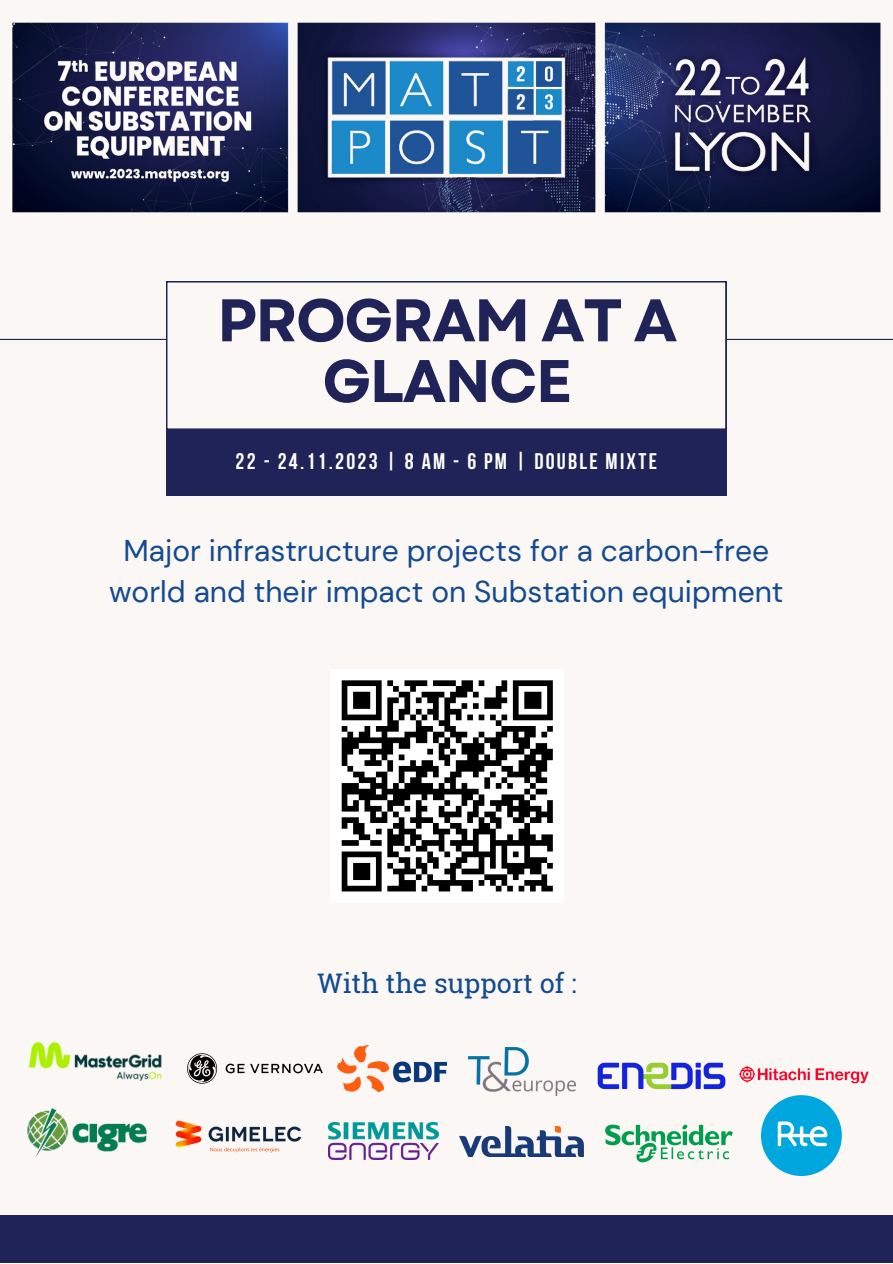
<style>
.page{position:relative;width:893px;height:1264px;background:#fff}
.page>*{position:absolute;margin:0;border:0;box-sizing:border-box;transform-origin:0 0}
.t1{font:700 60px/60.8px "Garet";letter-spacing:-.03em;color:#202357;text-align:center}
.t2{font:30px/41.5px "DM Sans";color:#144a8e;text-align:center}
.t3{font:27px "Roboto Slab";color:#144a8e}
.t4{font:700 22.5px "Bebas Neue";letter-spacing:.1em;color:#fff}
</style>
<div class="page">
<div style="left:0;top:0;width:892px;height:1262px;background:#faf7f5"></div>
<div style="left:0;top:1215px;width:892px;height:47px;background:#202357"></div>
<hr style="left:0;top:339px;width:892px;height:1px;background:#202357">
<svg style="left:166px;top:281px;width:560px;height:148px"></svg>
<div style="left:166px;top:429px;width:560px;height:67px;background:#202357"></div>
<img style="left:12px;top:22px;width:869px;height:191px">
<img style="left:28px;top:1042px;width:134px;height:39px">
<img style="left:187px;top:1053px;width:136px;height:31px">
<img style="left:27px;top:1108px;width:120px;height:50px">
<img style="left:175px;top:1120px;width:127px;height:33px">
<img style="left:328px;top:1122px;width:111px;height:37px">
<img style="left:337px;top:1045px;width:109px;height:46px">
<img style="left:468px;top:1047px;width:107px;height:48px">
<img style="left:459px;top:1126px;width:124px;height:30px">
<img style="left:597px;top:1062px;width:119px;height:27px">
<img style="left:716px;top:1062px;width:153px;height:28px">
<img style="left:605px;top:1124px;width:128px;height:39px">
<img style="left:761px;top:1095px;width:80px;height:80px">
<div style="left:330px;top:669px;width:234px;height:233px;background:#fff"></div>
<svg style="left:341px;top:680px;width:212px;height:212px"></svg>
<p class="t1" style="left:217px;top:290px;width:461px">PROGRAM AT A<br>GLANCE</p>
<p class="t4" style="left:235px;top:452px;width:423px">22 - 24.11.2023 | 8 AM - 6 pm | DOUBLE MIXTE</p>
<p class="t2" style="left:109px;top:529px;width:676px">Major infrastructure projects for a carbon-free world and their impact on Substation equipment</p>
<p class="t3" style="left:317px;top:964px;width:260px">With the support of :</p>
</div>
